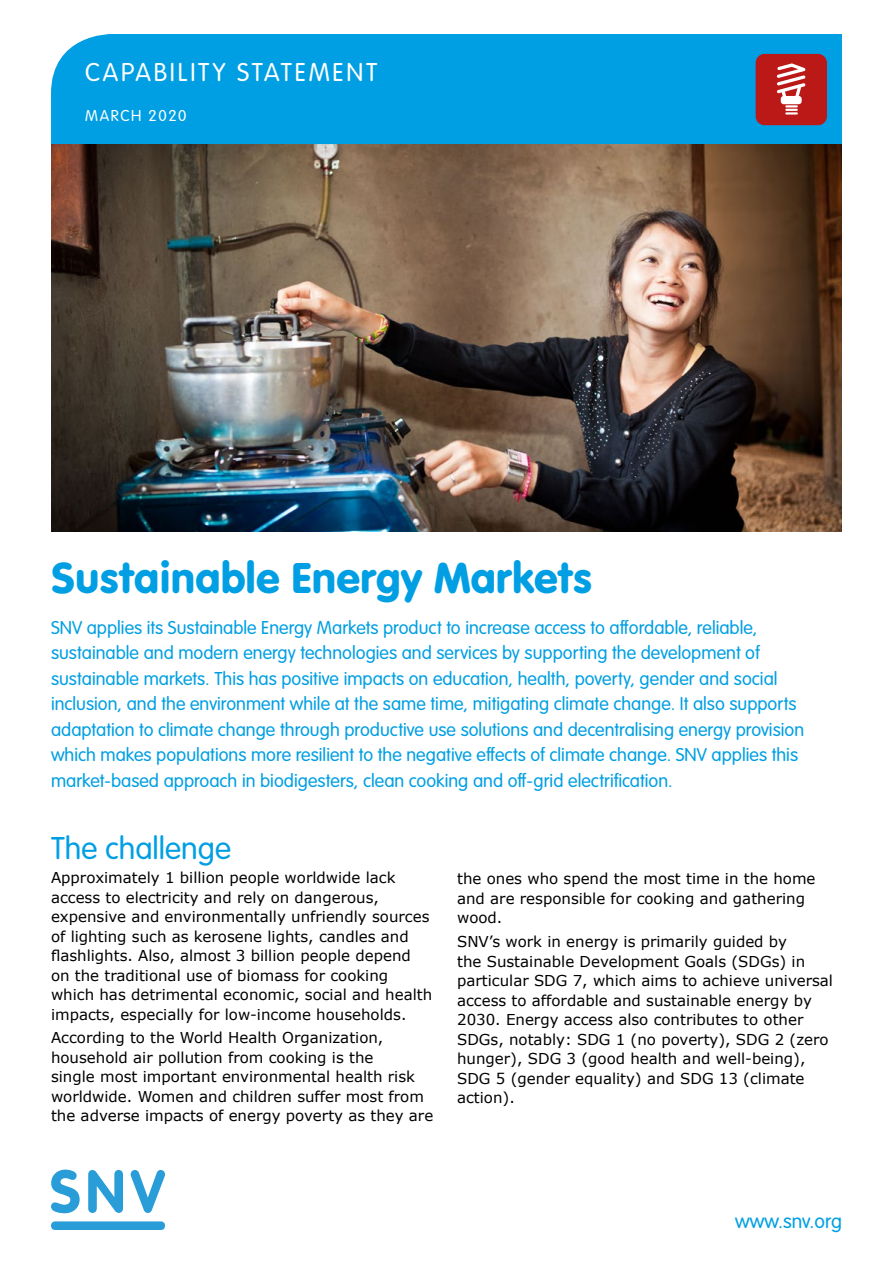
<style>
.page{position:relative;width:893px;height:1263px;background:#fff}
.page>*{position:absolute;margin:0;border:0;box-sizing:border-box;transform-origin:0 0}
.t1{font:45px "VAG Rundschrift D";color:#009fe3}
.t2{font:300 33px "VAG Rundschrift D";color:#009fe3}
.t3{font:300 27px "VAG Rundschrift D";letter-spacing:.1em;color:#fff}
.t4{font:300 21px "VAG Rundschrift D";color:#009fe3}
.t5{font:300 19.5px/25.5px "VAG Rundschrift D";color:#009fe3}
.t6{font:300 16.5px "VAG Rundschrift D";letter-spacing:.1em;color:#fff}
.t7{font:15px/19.5px "Verdana";color:#000}
</style>
<div class="page">
<div style="left:51px;top:34px;width:791px;height:111px;background:#009fe3"></div>
<svg style="left:51px;top:1169px;width:29px;height:44px"></svg>
<svg style="left:88px;top:1170px;width:35px;height:43px"></svg>
<svg style="left:131px;top:1170px;width:34px;height:43px"></svg>
<div style="left:51px;top:1221px;width:114px;height:9px;background:#289dd8;border-radius:4px"></div>
<div style="left:756px;top:54px;width:71px;height:71px;background:#bb1818;border-radius:9px"></div>
<svg style="left:777px;top:63px;width:28px;height:52px"></svg>
<img style="left:51px;top:145px;width:791px;height:386px">
<h3 class="t3" style="left:85px;top:58px;width:294px">CAPABILITY STATEMENT</h3>
<p class="t6" style="left:85px;top:107px;width:103px">MARCH 2020</p>
<h1 class="t1" style="left:51px;top:552px;width:543px">Sustainable Energy Markets</h1>
<p class="t5" style="left:51px;top:615px;width:755px">SNV applies its Sustainable Energy Markets product to increase access to affordable, reliable, sustainable and modern energy technologies and services by supporting the development of sustainable markets. This has positive impacts on education, health, poverty, gender and social inclusion, and the environment while at the same time, mitigating climate change. It also supports adaptation to climate change through productive use solutions and decentralising energy provision which makes populations more resilient to the negative effects of climate change. SNV applies this market-based approach in biodigesters, clean cooking and off-grid electrification.</p>
<h2 class="t2" style="left:51px;top:830px;width:182px">The challenge</h2>
<p class="t7" style="left:51px;top:868px;width:383px">Approximately 1 billion people worldwide lack access to electricity and rely on dangerous, expensive and environmentally unfriendly sources of lighting such as kerosene lights, candles and flashlights. Also, almost 3 billion people depend on the traditional use of biomass for cooking which has detrimental economic, social and health impacts, especially for low-income households.</p>
<p class="t7" style="left:51px;top:1028px;width:384px">According to the World Health Organization, household air pollution from cooking is the<br>single most important environmental health risk worldwide. Women and children suffer most from the adverse impacts of energy poverty as they are</p>
<p class="t7" style="left:457px;top:869px;width:360px">the ones who spend the most time in the home and are responsible for cooking and gathering wood.</p>
<p class="t7" style="left:457px;top:932px;width:377px">SNV’s work in energy is primarily guided by<br>the Sustainable Development Goals (SDGs) in particular SDG 7, which aims to achieve universal access to affordable and sustainable energy by 2030. Energy access also contributes to other SDGs, notably: SDG 1 (no poverty), SDG 2 (zero hunger), SDG 3 (good health and well-being), SDG 5 (gender equality) and SDG 13 (climate action).</p>
<h3 class="t4" style="left:735px;top:1210px;width:108px">www.snv.org</h3>
</div>
